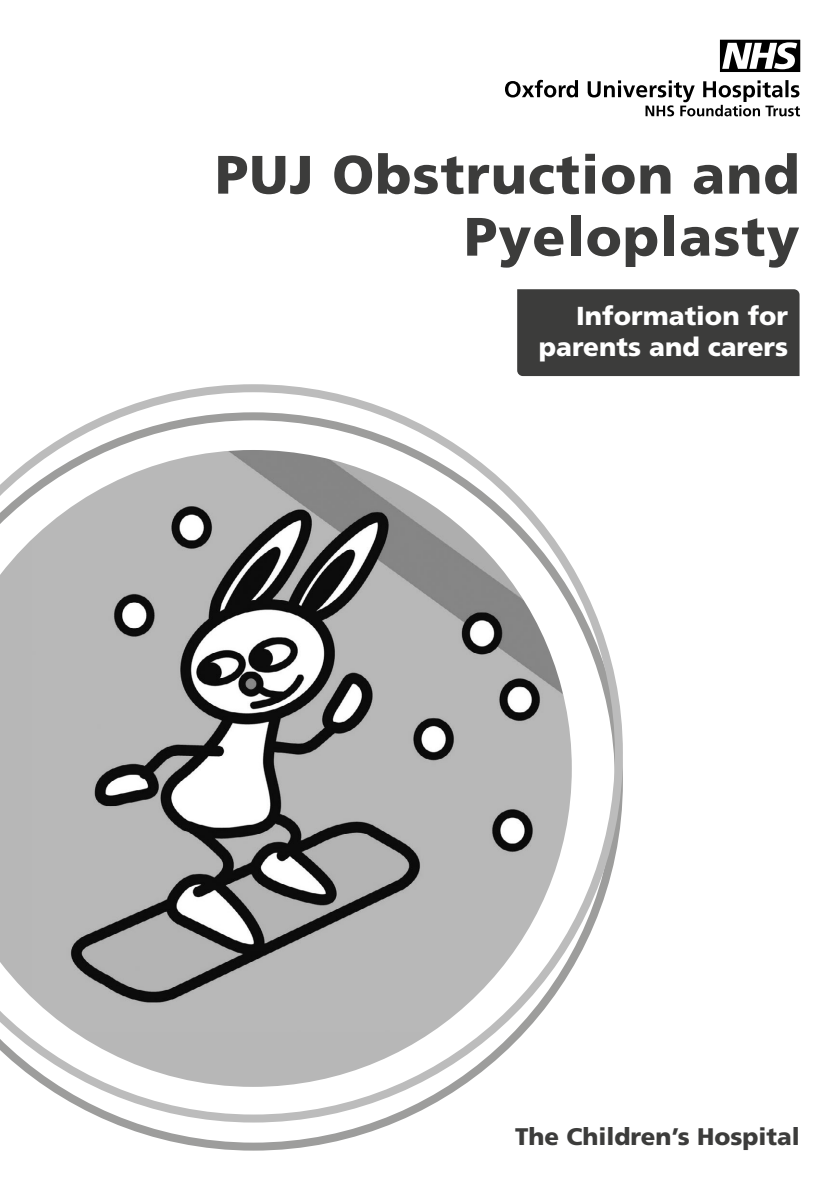
<style>
.page{position:relative;width:840px;height:1191px;background:#fff}
.page>*{position:absolute;margin:0;border:0;box-sizing:border-box;transform-origin:0 0}
.t1{font:900 54px/62px "Frutiger LT Std";letter-spacing:.02em;color:#3c3c3b;text-align:right}
.t2{font:900 26px/31.2px "Frutiger LT Std";color:#fff;text-align:right}
.t3{font:900 24px "Frutiger LT Std";color:#3c3c3b}
</style>
<div class="page">
<svg style="left:505px;top:80px;width:294px;height:36px"></svg>
<svg style="left:719px;top:40px;width:80px;height:32px"></svg>
<svg style="left:111px;top:1122px;width:285px;height:28px"></svg>
<svg style="left:43px;top:384px;width:579px;height:738px"></svg>
<img style="left:0;top:450px;width:571px;height:636px">
<div style="left:517px;top:289px;width:282px;height:87px;background:#3c3c3b"></div>
<h1 class="t1" style="left:215px;top:144px;width:585px">PUJ Obstruction and<br>Pyeloplasty</h1>
<p class="t2" style="left:538px;top:300px;width:251px">Information for parents and carers</p>
<p class="t3" style="left:514px;top:1122px;width:286px">The Children’s Hospital</p>
</div>
